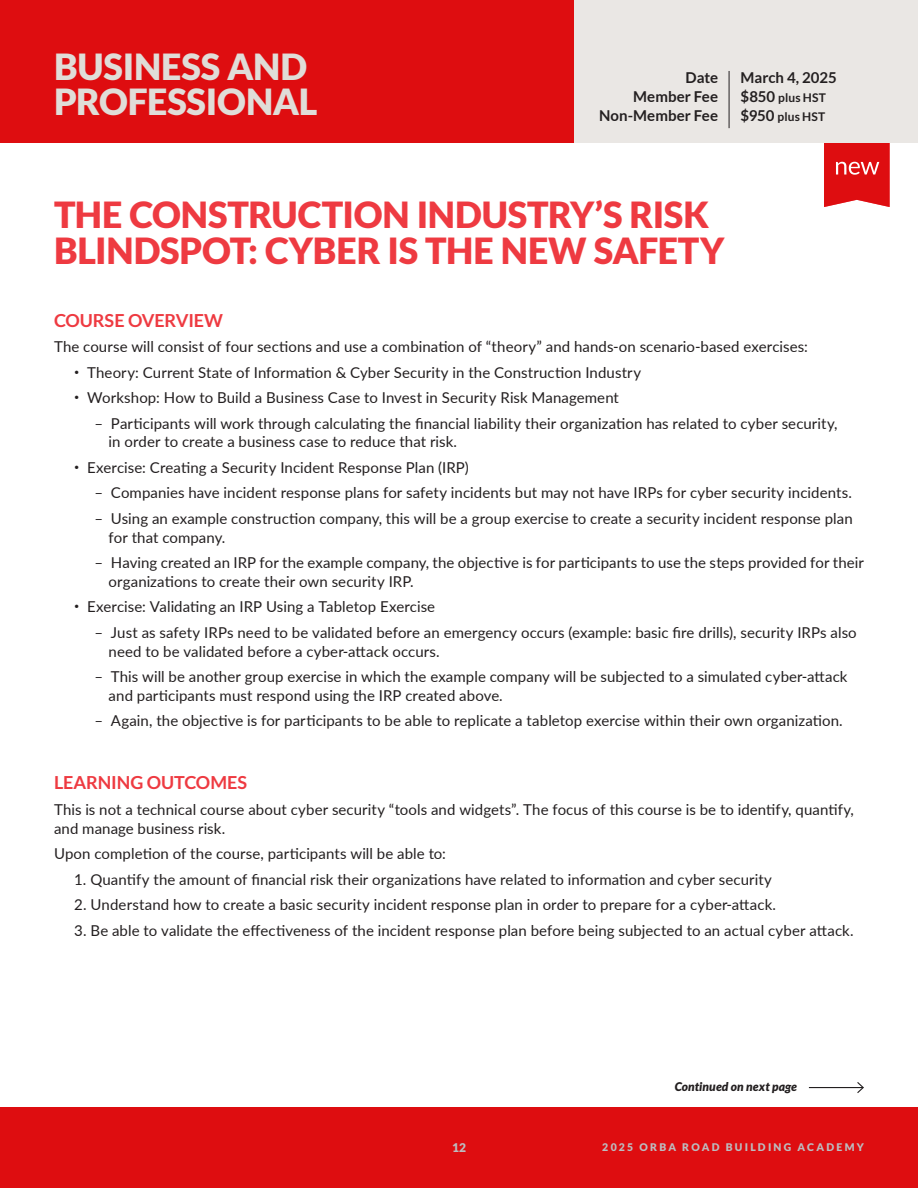
<style>
.page{position:relative;width:918px;height:1188px;background:#fff}
.page>*{position:absolute;margin:0;border:0;box-sizing:border-box;transform-origin:0 0}
.t1{font:900 36px/36px "Lato";letter-spacing:-.005em;color:#ee3a41}
.t2{font:900 36px/34.5px "Lato";letter-spacing:-.005em;color:#e0ddd8}
.t3{font:700 18px "Lato";letter-spacing:-.005em;color:#ee3a41}
.t4{font:15px/18.8px "Lato";letter-spacing:.005em;color:#231f20}
.t5{font:700 15px "Lato";letter-spacing:.005em;color:#231f20}
.t6{font:700 12px "Lato";letter-spacing:.01em;color:#231f20}
.t7{font:italic 900 12px "Lato";letter-spacing:.01em;color:#231f20}
.t8{font:900 12px "Lato";color:#bcbdc0}
.t9{font:900 10.5px "Lato";letter-spacing:.215em;color:#bcbdc0}
.s1{font-size:15px}
</style>
<div class="page">
<svg style="left:824px;top:143px;width:66px;height:64px"></svg>
<div style="left:573px;top:0;width:345px;height:143px;background:#eae7e4"></div>
<div style="left:0;top:1107px;width:918px;height:81px;background:#de0d10"></div>
<div style="left:0;top:0;width:573px;height:143px;background:#de0d10"></div>
<hr style="left:729px;top:71px;width:1px;height:57px;background:#231f20">
<hr style="left:809px;top:1087px;width:54px;height:1px;background:#231f20">
<svg style="left:856px;top:1082px;width:8px;height:11px"></svg>
<p class="t2" style="left:54px;top:49px;width:265px">BUSINESS AND<br>PROFESSIONAL</p>
<p class="t5" style="left:686px;top:69px;width:34px">Date</p>
<p class="t5" style="left:741px;top:69px;width:98px">March 4, 2025</p>
<p class="t5" style="left:633px;top:88px;width:86px">Member Fee</p>
<p class="t6" style="left:741px;top:91px;width:87px"><span class="s1">$850</span> plus HST</p>
<p class="t5" style="left:599px;top:107px;width:120px">Non-Member Fee</p>
<p class="t6" style="left:741px;top:110px;width:86px"><span class="s1">$950</span> plus HST</p>
<p class="t1" style="left:54px;top:196px;width:672px">THE CONSTRUCTION INDUSTRY’S RISK<br>BLINDSPOT: CYBER IS THE NEW SAFETY</p>
<p class="t3" style="left:54px;top:310px;width:171px">COURSE OVERVIEW</p>
<p class="t4" style="left:54px;top:337px;width:755px">The course will consist of four sections and use a combination of “theory” and hands-on scenario-based exercises:</p>
<p class="t4" style="left:74px;top:362px;width:568px"><sup>•</sup> Theory: Current State of Information &amp; Cyber Security in the Construction Industry</p>
<p class="t4" style="left:74px;top:388px;width:546px"><sup>•</sup> Workshop: How to Build a Business Case to Invest in Security Risk Management</p>
<p class="t4" style="left:109px;top:413px;width:730px;text-indent:-14px">– Participants will work through calculating the financial liability their organization has related to cyber security, in order to create a business case to reduce that risk.</p>
<p class="t4" style="left:74px;top:457px;width:396px"><sup>•</sup> Exercise: Creating a Security Incident Response Plan (IRP)</p>
<p class="t4" style="left:94px;top:483px;width:759px">– Companies have incident response plans for safety incidents but may not have IRPs for cyber security incidents.</p>
<p class="t4" style="left:109px;top:508px;width:746px;text-indent:-14px">– Using an example construction company, this will be a group exercise to create a security incident response plan for that company.</p>
<p class="t4" style="left:109px;top:553px;width:757px;text-indent:-14px">– Having created an IRP for the example company, the objective is for participants to use the steps provided for their organizations to create their own security IRP.</p>
<p class="t4" style="left:74px;top:597px;width:362px"><sup>•</sup> Exercise: Validating an IRP Using a Tabletop Exercise</p>
<p class="t4" style="left:109px;top:622px;width:750px;text-indent:-14px">– Just as safety IRPs need to be validated before an emergency occurs (example: basic fire drills), security IRPs also need to be validated before a cyber-attack occurs.</p>
<p class="t4" style="left:109px;top:667px;width:740px;text-indent:-14px">– This will be another group exercise in which the example company will be subjected to a simulated cyber-attack and participants must respond using the IRP created above.</p>
<p class="t4" style="left:94px;top:711px;width:750px">– Again, the objective is for participants to be able to replicate a tabletop exercise within their own organization.</p>
<p class="t3" style="left:54px;top:772px;width:195px">LEARNING OUTCOMES</p>
<p class="t4" style="left:54px;top:799px;width:801px">This is not a technical course about cyber security “tools and widgets”. The focus of this course is be to identify, quantify, and manage business risk.</p>
<p class="t4" style="left:54px;top:844px;width:394px">Upon completion of the course, participants will be able to:</p>
<p class="t4" style="left:74px;top:869px;width:699px">1. Quantify the amount of financial risk their organizations have related to information and cyber security</p>
<p class="t4" style="left:74px;top:895px;width:703px">2. Understand how to create a basic security incident response plan in order to prepare for a cyber-attack.</p>
<p class="t4" style="left:74px;top:920px;width:781px">3. Be able to validate the effectiveness of the incident response plan before being subjected to an actual cyber attack.</p>
<p class="t7" style="left:675px;top:1079px;width:124px">Continued on next page</p>
<p class="t8" style="left:452px;top:1141px;width:15px">12</p>
<p class="t9" style="left:602px;top:1141px;width:263px">2025 ORBA ROAD BUILDING ACADEMY</p>
</div>
